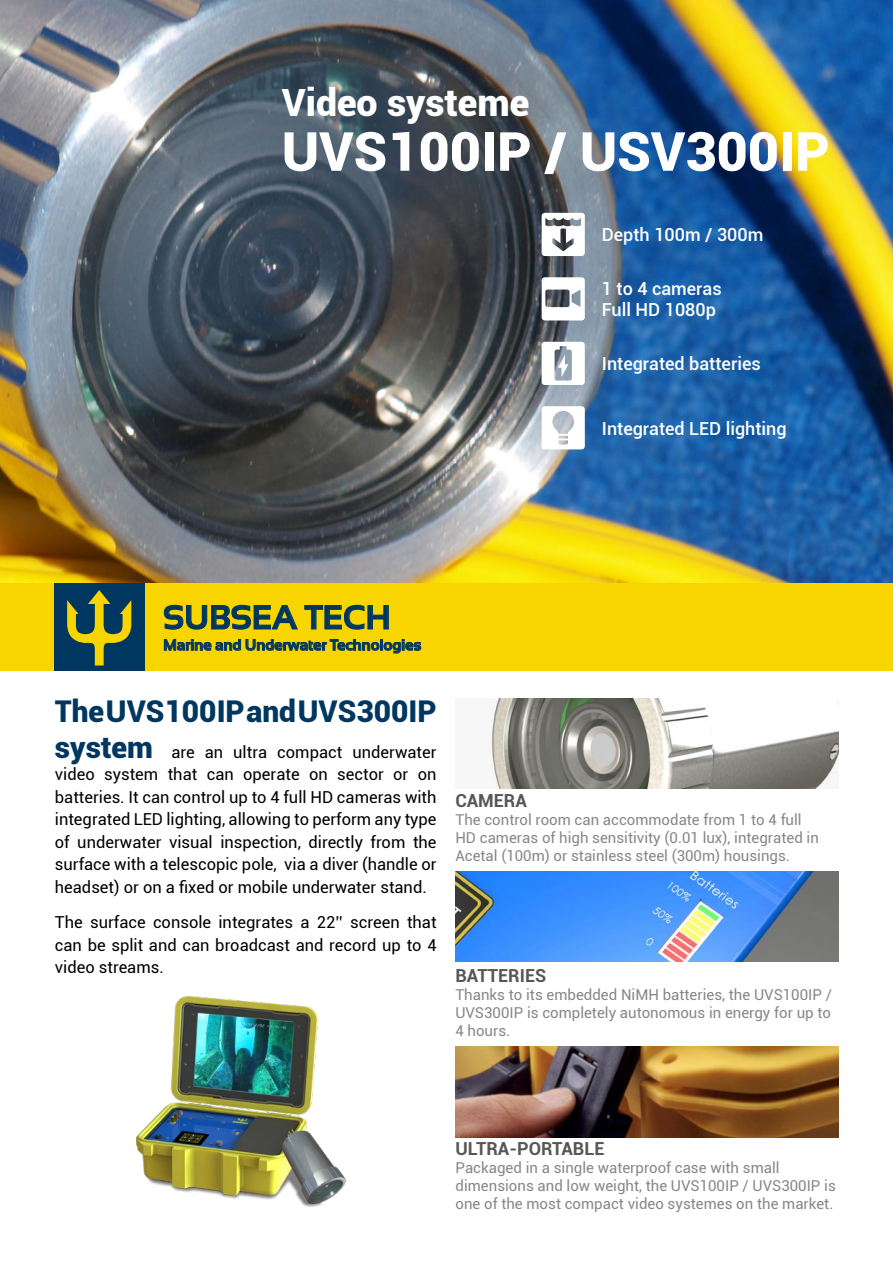
<style>
.page{position:relative;width:893px;height:1263px;background:#fff}
.page>*{position:absolute;margin:0;border:0;box-sizing:border-box;transform-origin:0 0}
.t1{font:900 54px "Roboto";color:#fff}
.t2{font:900 37.5px "Roboto";color:#fff}
.t3{font:700 33.45px "ST Sansation";color:#003761}
.t4{font:900 30px "Roboto";color:#003761}
.t5{font:500 18px/21.6px "Roboto";color:#fff}
.t6{font:700 18px "Roboto";color:#575756}
.t7{font:16.5px/22.5px "Roboto";color:#000;text-align:justify}
.t8{font:700 15.3px "ST Sansation";color:#003761}
.t9{font:15px/18px "Roboto";color:#878787}
.s1{font-weight:900;font-size:30px;color:#003761}
</style>
<div class="page">
<img style="left:0;top:0;width:893px;height:583px">
<div style="left:0;top:583px;width:893px;height:88px;background:#f9d500"></div>
<svg style="left:164px;top:639px;width:257px;height:14px"></svg>
<svg style="left:163px;top:604px;width:226px;height:26px"></svg>
<div style="left:54px;top:583px;width:90px;height:88px;background:#003761"></div>
<svg style="left:67px;top:590px;width:64px;height:75px"></svg>
<svg style="left:542px;top:406px;width:43px;height:43px"></svg>
<svg style="left:542px;top:342px;width:43px;height:43px"></svg>
<svg style="left:542px;top:213px;width:43px;height:43px"></svg>
<svg style="left:542px;top:277px;width:43px;height:43px"></svg>
<img style="left:489px;top:698px;width:350px;height:91px">
<img style="left:455px;top:871px;width:384px;height:91px">
<img style="left:455px;top:1046px;width:384px;height:91px">
<img style="left:137px;top:996px;width:209px;height:211px">
<h2 class="t2" style="left:282px;top:76px;width:249px">Video systeme</h2>
<h1 class="t1" style="left:282px;top:113px;width:549px">UVS100IP / USV300IP</h1>
<p class="t5" style="left:602px;top:223px;width:163px">Depth 100m / 300m</p>
<p class="t5" style="left:602px;top:277px;width:121px">1 to 4 cameras<br>Full HD 1080p</p>
<p class="t5" style="left:602px;top:352px;width:160px">Integrated batteries</p>
<p class="t5" style="left:602px;top:417px;width:186px">Integrated LED lighting</p>
<h3 class="t3" style="left:163px;top:599px;width:229px">SUBSEA TECH</h3>
<p class="t8" style="left:163px;top:636px;width:259px">Marine and Underwater Technologies</p>
<h3 class="t4" style="left:55px;top:690px;width:383px">The UVS100IP and UVS300IP</h3>
<p class="t7" style="left:55px;top:740px;width:383px"><span class="s1">system</span> are an ultra compact underwater video system that can operate on sector or on batteries. It can control up to 4 full HD cameras with integrated LED lighting, allowing to perform any type of underwater visual inspection, directly from the surface with a telescopic pole, via a diver (handle or headset) or on a fixed or mobile underwater stand.</p>
<p class="t7" style="left:55px;top:910px;width:383px">The surface console integrates a 22’’ screen that can be split and can broadcast and record up to 4 video streams.</p>
<p class="t6" style="left:455px;top:787px;width:73px">CAMERA</p>
<p class="t9" style="left:455px;top:810px;width:365px">The control room can accommodate from 1 to 4 full<br>HD cameras of high sensitivity (0.01 lux), integrated in<br>Acetal (100m) or stainless steel (300m) housings.</p>
<p class="t6" style="left:455px;top:963px;width:92px">BATTERIES</p>
<p class="t9" style="left:455px;top:985px;width:378px;text-align:justify">Thanks to its embedded NiMH batteries, the UVS100IP / UVS300IP is completely autonomous in energy for up to 4 hours.</p>
<p class="t6" style="left:456px;top:1136px;width:150px">ULTRA-PORTABLE</p>
<p class="t9" style="left:456px;top:1158px;width:382px">Packaged in a single waterproof case with small dimensions and low weight, the UVS100IP / UVS300IP is one of the most compact video systemes on the market.</p>
</div>
